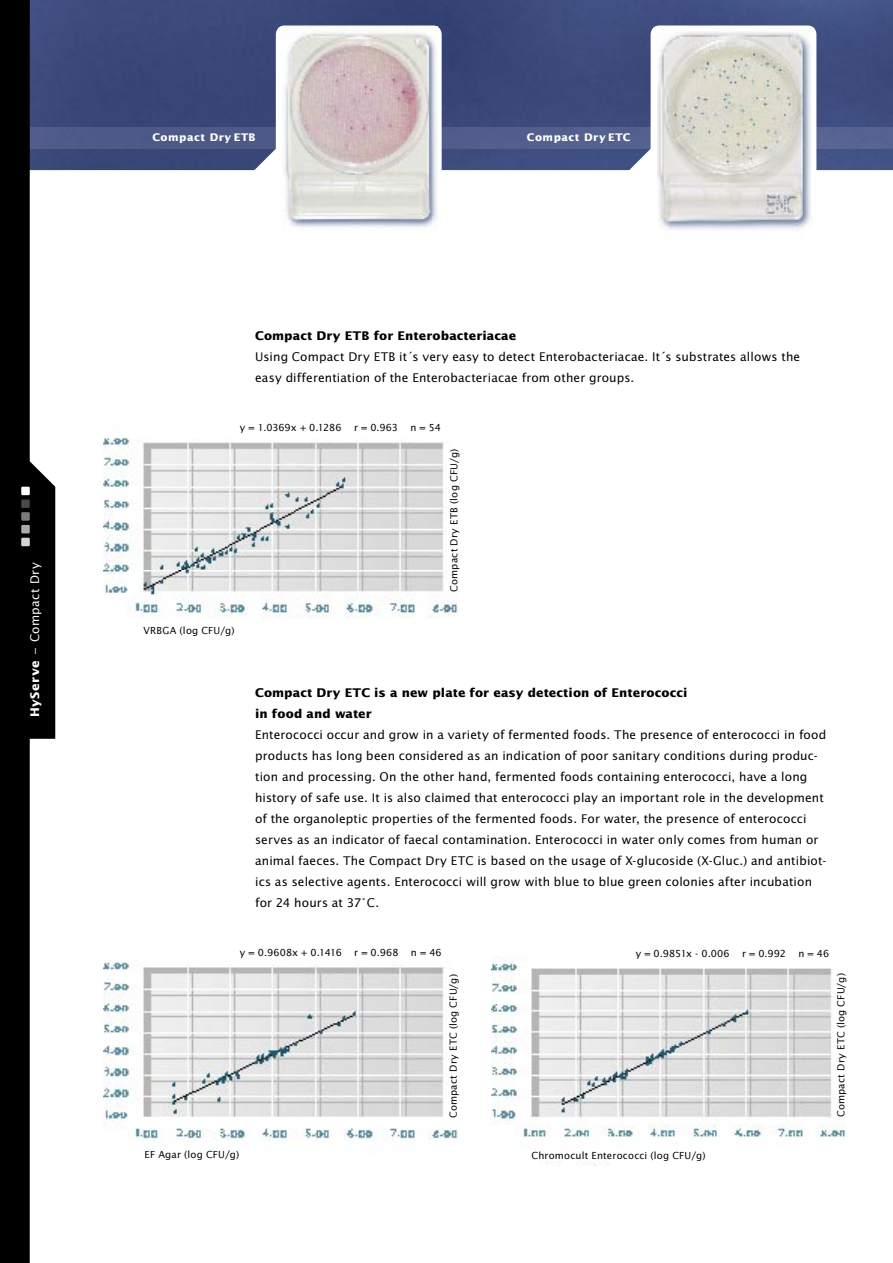
<style>
.page{position:relative;width:893px;height:1263px;background:#fff}
.page>*{position:absolute;margin:0;border:0;box-sizing:border-box;transform-origin:0 0}
.t1{font:12px/21px "Lucida Sans";letter-spacing:.01em;color:#000}
.t2{font:700 12px/21px "Lucida Sans";letter-spacing:.01em;color:#000}
.t3{font:12px "Lucida Sans";letter-spacing:.025em;color:#fff}
.t4{font:700 10.5px "Lucida Sans";letter-spacing:.05em;color:#fff}
.t5{font:9.75px "Lucida Sans";letter-spacing:.015em;color:#000}
.t6{font:9.75px "Lucida Sans";letter-spacing:-.015em;color:#000}
.t7{font:9.75px "Lucida Sans";letter-spacing:-.005em;color:#000}
.s1{font-weight:700}
</style>
<div class="page">
<img style="left:55px;top:0;width:838px;height:170px">
<div style="left:55px;top:128px;width:838px;height:21px;background:#525d8b"></div>
<svg style="left:0;top:0;width:55px;height:1263px;fill:#000"></svg>
<div style="left:21px;top:487px;width:9px;height:8px;background:#fff"></div>
<div style="left:21px;top:499px;width:9px;height:9px;background:#474848"></div>
<div style="left:21px;top:512px;width:9px;height:9px;background:#7b7c7c"></div>
<div style="left:21px;top:525px;width:9px;height:8px;background:#ababab"></div>
<div style="left:21px;top:538px;width:9px;height:8px;background:#d6d6d6"></div>
<svg style="left:248px;top:26px;width:194px;height:145px"></svg>
<svg style="left:623px;top:26px;width:193px;height:150px"></svg>
<img style="left:282px;top:27px;width:155px;height:201px">
<img style="left:491px;top:957px;width:354px;height:208px">
<img style="left:103px;top:960px;width:354px;height:181px">
<img style="left:103px;top:437px;width:354px;height:181px">
<img style="left:658px;top:32px;width:153px;height:198px">
<p class="t3" style="left:28px;top:717px;width:157px;rotate:-90deg"><span class="s1">HyServe</span> – Compact Dry</p>
<p class="t4" style="left:152px;top:131px;width:104px">Compact Dry ETB</p>
<p class="t4" style="left:527px;top:131px;width:105px">Compact Dry ETC</p>
<p class="t2" style="left:255px;top:325px;width:262px">Compact Dry ETB for Enterobacteriacae</p>
<p class="t1" style="left:255px;top:346px;width:547px">Using Compact Dry ETB it´s very easy to detect Enterobacteriacae. It´s substrates allows the easy differentiation of the Enterobacteriacae from other groups.</p>
<p class="t6" style="left:240px;top:422px;width:103px">y = 1.0369x + 0.1286</p>
<p class="t5" style="left:354px;top:422px;width:46px">r = 0.963</p>
<p class="t5" style="left:410px;top:422px;width:32px">n = 54</p>
<p class="t5" style="left:448px;top:592px;width:145px;rotate:-90deg">Compact Dry ETB (log CFU/g)</p>
<p class="t5" style="left:144px;top:625px;width:93px">VRBGA (log CFU/g)</p>
<p class="t2" style="left:255px;top:682px;width:434px">Compact Dry ETC is a new plate for easy detection of Enterococci in food and water</p>
<p class="t1" style="left:255px;top:724px;width:573px">Enterococci occur and grow in a variety of fermented foods. The presence of enterococci in food products has long been considered as an indication of poor sanitary conditions during produc&shy;tion and processing. On the other hand, fermented foods containing enterococci, have a long history of safe use. It is also claimed that enterococci play an important role in the development of the organoleptic properties of the fermented foods. For water, the presence of enterococci serves as an indicator of faecal contamination. Enterococci in water only comes from human or animal faeces. The Compact Dry ETC is based on the usage of X-glucoside (X-Gluc.) and antibiot&shy;ics as selective agents. Enterococci will grow with blue to blue green colonies after incubation for 24 hours at 37° C.</p>
<p class="t5" style="left:240px;top:947px;width:103px">y = 0.9608x + 0.1416</p>
<p class="t5" style="left:354px;top:947px;width:46px">r = 0.968</p>
<p class="t5" style="left:411px;top:947px;width:32px">n = 46</p>
<p class="t5" style="left:447px;top:1118px;width:145px;rotate:-90deg">Compact Dry ETC (log CFU/g)</p>
<p class="t5" style="left:145px;top:1149px;width:96px">EF Agar (log CFU/g)</p>
<p class="t7" style="left:636px;top:948px;width:95px">y = 0.9851x - 0.006</p>
<p class="t5" style="left:742px;top:948px;width:45px">r = 0.992</p>
<p class="t5" style="left:798px;top:948px;width:32px">n = 46</p>
<p class="t5" style="left:835px;top:1117px;width:145px;rotate:-90deg">Compact Dry ETC (log CFU/g)</p>
<p class="t5" style="left:531px;top:1150px;width:176px">Chromocult Enterococci (log CFU/g)</p>
</div>
